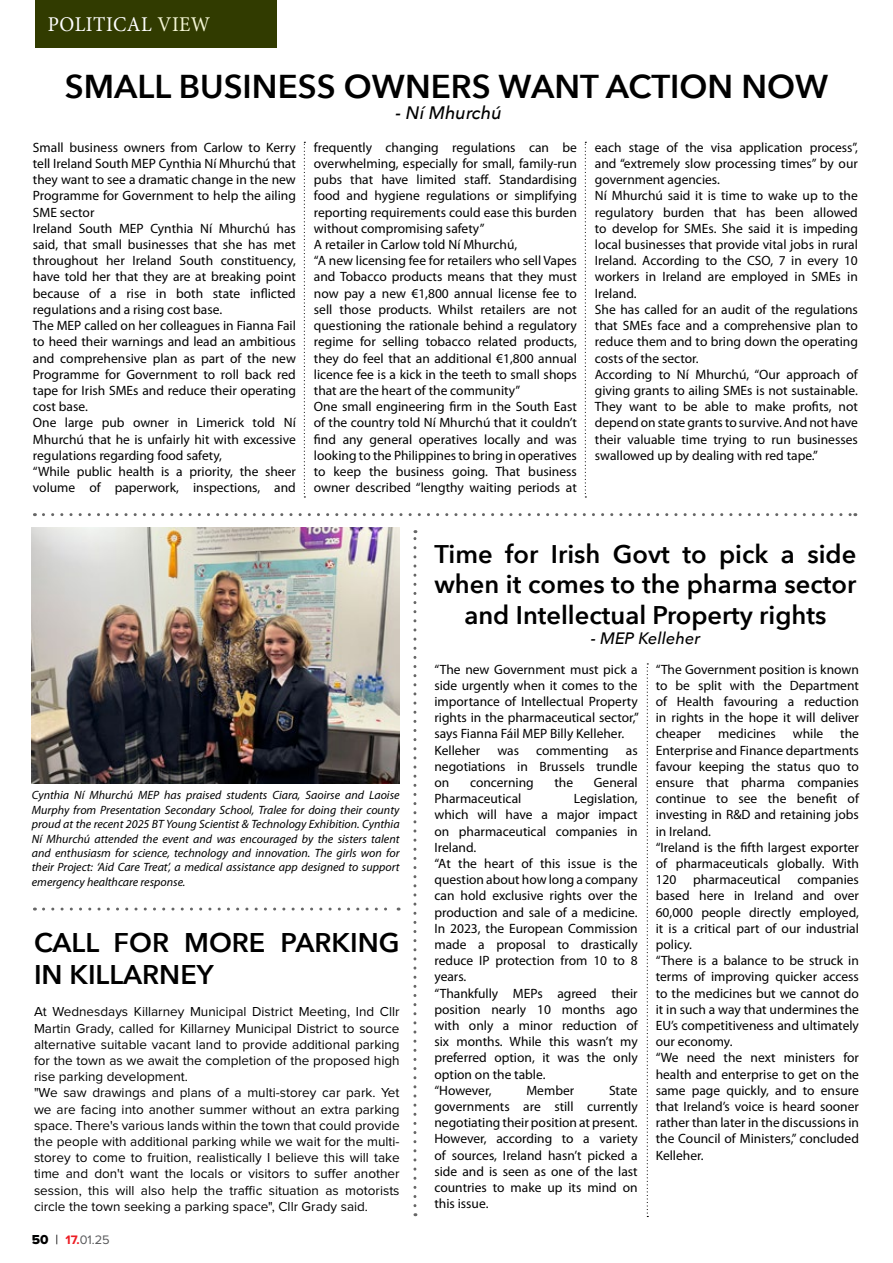
<style>
.page{position:relative;width:893px;height:1263px;background:#fff}
.page>*{position:absolute;margin:0;border:0;box-sizing:border-box;transform-origin:0 0}
.t1{font:600 33px "Avenir Next";color:#000}
.t2{font:600 27px/32.4px "Avenir Next";color:#000}
.t3{font:600 25.5px/30.6px "Avenir Next";color:#000;text-align:center}
.t4{font:21px "Minion Pro";letter-spacing:.025em;color:#fff;scale:.95 1}
.t5{font:italic 500 18px "Avenir Next";color:#000}
.t6{font:italic 500 16.5px "Avenir Next";color:#000}
.t7{font:13.5px/16.2px "Myriad Pro";color:#000}
.t8{font:13.5px/16.2px "Proxima Nova";color:#000}
.t9{font:12.75px "Proxima Nova";color:#58595b}
.t10{font:italic 12px/14.4px "Myriad Pro";color:#000;text-align:justify}
.s1{color:#f4f6d5}
.s2{font-family:"Proxima Nova Extrabld";font-size:13.5px;color:#000101}
.s3{font-size:13.5px;color:#000101}
.s4{font-weight:700;color:#ed1d24}
</style>
<div class="page">
<div style="left:35px;top:0;width:241px;height:48px;background:#313b00"></div>
<svg style="left:43px;top:513px;width:813px;height:3px"></svg>
<svg style="left:304px;top:142px;width:1px;height:355px"></svg>
<svg style="left:585px;top:142px;width:1px;height:355px"></svg>
<svg style="left:413px;top:530px;width:3px;height:676px"></svg>
<svg style="left:647px;top:663px;width:1px;height:554px"></svg>
<img style="left:32px;top:527px;width:368px;height:257px">
<svg style="left:44px;top:907px;width:355px;height:3px"></svg>
<h3 class="t4" style="left:48px;top:10px;width:173px">POLITICAL <span class="s1">VIEW</span></h3>
<h1 class="t1" style="left:65px;top:58px;width:765px">SMALL BUSINESS OWNERS WANT ACTION NOW</h1>
<h3 class="t5" style="left:396px;top:98px;width:108px">- Ní Mhurchú</h3>
<p class="t7" style="left:33px;top:139px;width:264px">Small business owners from Carlow to Kerry tell Ireland South MEP Cynthia Ní Mhurchú that they want to see a dramatic change in the new Programme for Government to help the ailing SME sector<br>Ireland South MEP Cynthia Ní Mhurchú has said, that small businesses that she has met throughout her Ireland South constituency, have told her that they are at breaking point because of a rise in both state inflicted regulations and a rising cost base.<br>The MEP called on her colleagues in Fianna Fail to heed their warnings and lead an ambitious and comprehensive plan as part of the new Programme for Government to roll back red tape for Irish SMEs and reduce their operating cost base.<br>One large pub owner in Limerick told Ní Mhurchú that he is unfairly hit with excessive regulations regarding food safety,<br>“While public health is a priority, the sheer volume of paperwork, inspections, and</p>
<p class="t7" style="left:314px;top:139px;width:265px">frequently changing regulations can be overwhelming, especially for small, family-run pubs that have limited staff. Standardising food and hygiene regulations or simplifying reporting requirements could ease this burden without compromising safety”<br>A retailer in Carlow told Ní Mhurchú,<br>“A new licensing fee for retailers who sell Vapes and Tobacco products means that they must now pay a new €1,800 annual license fee to sell those products. Whilst retailers are not questioning the rationale behind a regulatory regime for selling tobacco related products, they do feel that an additional €1,800 annual licence fee is a kick in the teeth to small shops that are the heart of the community”<br>One small engineering firm in the South East of the country told Ní Mhurchú that it couldn’t find any general operatives locally and was looking to the Philippines to bring in operatives to keep the business going. That business owner described “lengthy waiting periods at</p>
<p class="t7" style="left:595px;top:139px;width:264px">each stage of the visa application process”, and “extremely slow processing times” by our government agencies.<br>Ní Mhurchú said it is time to wake up to the regulatory burden that has been allowed to develop for SMEs. She said it is impeding local businesses that provide vital jobs in rural Ireland. According to the CSO, 7 in every 10 workers in Ireland are employed in SMEs in Ireland.<br>She has called for an audit of the regulations that SMEs face and a comprehensive plan to reduce them and to bring down the operating costs of the sector.<br>According to Ní Mhurchú, “Our approach of giving grants to ailing SMEs is not sustainable.<br>They want to be able to make profits, not depend on state grants to survive. And not have their valuable time trying to run businesses swallowed up by dealing with red tape.”</p>
<p class="t10" style="left:32px;top:788px;width:369px">Cynthia Ní Mhurchú MEP has praised students Ciara, Saoirse and Laoise Murphy from Presentation Secondary School, Tralee for doing their county proud at the recent 2025 BT Young Scientist &amp; Technology Exhibition. Cynthia Ní Mhurchú attended the event and was encouraged by the sisters talent and enthusiasm for science, technology and innovation. The girls won for their Project: ‘Aid Care Treat’, a medical assistance app designed to support emergency healthcare response.</p>
<h2 class="t2" style="left:34px;top:925px;width:367px">CALL FOR MORE PARKING<br>IN KILLARNEY</h2>
<p class="t8" style="left:34px;top:1004px;width:367px">At Wednesdays Killarney Municipal District Meeting, Ind Cllr Martin Grady, called for Killarney Municipal District to source alternative suitable vacant land to provide additional parking for the town as we await the completion of the proposed high rise parking development.<br>"We saw drawings and plans of a multi-storey car park. Yet we are facing into another summer without an extra parking space. There's various lands within the town that could provide the people with additional parking while we wait for the multi&shy;storey to come to fruition, realistically I believe this will take time and don't want the locals or visitors to suffer another session, this will also help the traffic situation as motorists circle the town seeking a parking space", Cllr Grady said.</p>
<p class="t9" style="left:32px;top:1234px;width:79px"><span class="s2">50</span> <span class="s3">|</span> <span class="s4">17.</span>01.25</p>
<h3 class="t3" style="left:434px;top:538px;width:423px">Time for Irish Govt to pick a side when it comes to the pharma sector and Intellectual Property rights</h3>
<p class="t6" style="left:591px;top:624px;width:111px">- MEP Kelleher</p>
<p class="t7" style="left:434px;top:661px;width:206px">“The new Government must pick a side urgently when it comes to the importance of Intellectual Property rights in the pharmaceutical sector,” says Fianna Fáil MEP Billy Kelleher.<br>Kelleher</p>
<p class="t7" style="left:656px;top:661px;width:205px;text-align:justify">“The Government position is known to be split with the Department of Health favouring a reduction in rights in the hope it will deliver cheaper</p>
<p class="t7" style="left:656px;top:725px;width:205px;text-indent:185px">the<br>Enterprise and Finance departments favour keeping the status quo to ensure that pharma companies continue to see the benefit of investing in R&amp;D and retaining jobs in Ireland.<br>“Ireland is the fifth largest exporter of pharmaceuticals globally. With<br>120 pharmaceutical companies based here in Ireland and over<br>60,000 people directly employed, it is a critical part of our industrial policy.<br>“There is a balance to be struck in terms of improving quicker access to the medicines but we cannot do it in such a way that undermines the<br>EU’s competitiveness and ultimately our economy.<br>“We need the next ministers for health and enterprise to get on the same page quickly, and to ensure that Ireland’s voice is heard sooner rather than later in the discussions in the Council of Ministers,” concluded<br>Kelleher.</p>
<p class="t7" style="left:718px;top:725px;width:59px">medicines</p>
<p class="t7" style="left:793px;top:725px;width:32px">while</p>
<p class="t7" style="left:497px;top:742px;width:23px">was</p>
<p class="t7" style="left:536px;top:742px;width:74px">commenting</p>
<p class="t7" style="left:434px;top:742px;width:205px;text-align:justify;text-indent:191px">as negotiations in Brussels trundle on</p>
<p class="t7" style="left:470px;top:774px;width:65px">concerning</p>
<p class="t7" style="left:554px;top:774px;width:20px">the</p>
<p class="t7" style="left:594px;top:774px;width:45px">General</p>
<p class="t7" style="left:434px;top:790px;width:88px">Pharmaceutical</p>
<p class="t7" style="left:434px;top:790px;width:205px;text-indent:139px">Legislation, which will have a major impact on pharmaceutical companies in<br>Ireland.<br>“At the heart of this issue is the question about how long a company can hold exclusive rights over the production and sale of a medicine.<br>In 2023, the European Commission made a proposal to drastically reduce IP protection from 10 to 8 years.<br>“Thankfully MEPs agreed their position nearly 10 months ago with only a minor reduction of six months. While this wasn’t my preferred option, it was the only option on the table.<br>“However,</p>
<p class="t7" style="left:526px;top:1082px;width:49px">Member</p>
<p class="t7" style="left:434px;top:1082px;width:205px;text-align:justify;text-indent:175px">State governments are still currently negotiating their position at present.<br>However, according to a variety of sources, Ireland hasn’t picked a side and is seen as one of the last countries to make up its mind on this issue.</p>
</div>
